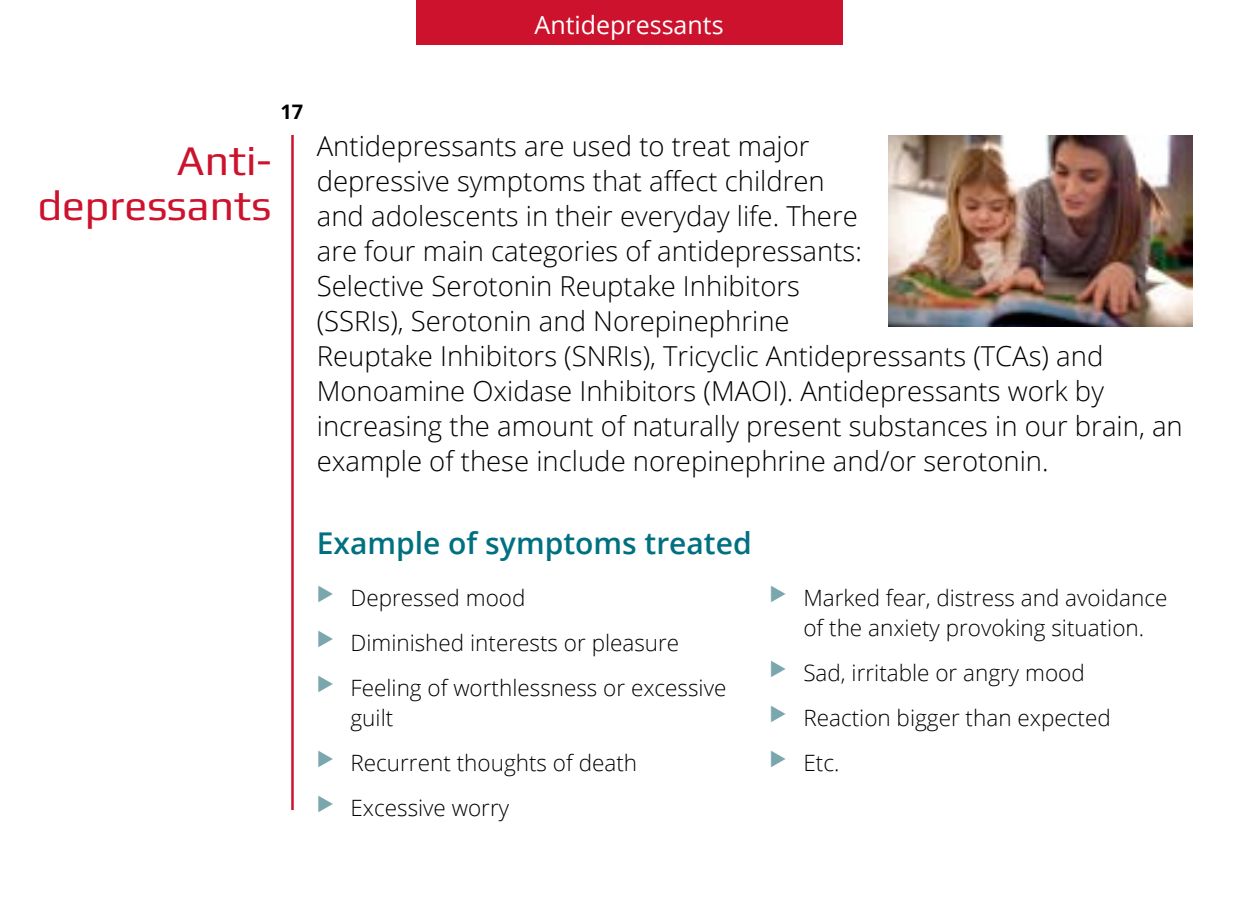
<style>
.page{position:relative;width:1260px;height:900px;background:#fff}
.page>*{position:absolute;margin:0;border:0;box-sizing:border-box;transform-origin:0 0}
.t1{font:42.5px/45px "Play";color:#cd122d;text-align:right}
.t2{font:600 30px "Open Sans";color:#007081}
.t3{font:300 27.5px/35px "Open Sans";color:#000}
.t4{font:25px "Open Sans";color:#fff}
.t5{font:300 22.5px/44.8px "Open Sans";color:#000}
.t6{font:700 20px "Open Sans";color:#000}
</style>
<div class="page">
<img style="left:889px;top:135px;width:303px;height:192px">
<div style="left:416px;top:0;width:426px;height:44px;background:#cd122d"></div>
<hr style="left:291px;top:135px;width:3px;height:675px;background:#cd122d">
<p class="t6" style="left:280px;top:98px;width:24px">17</p>
<p class="t4" style="left:535px;top:8px;width:191px">Antidepressants</p>
<h1 class="t1" style="left:38px;top:137px;width:235px">Anti&shy;depressants</h1>
<p class="t3" style="left:317px;top:128px;width:868px">Antidepressants are used to treat major<br>depressive symptoms that affect children<br>and adolescents in their everyday life. There<br>are four main categories of antidepressants:<br>Selective Serotonin Reuptake Inhibitors<br>(SSRIs), Serotonin and Norepinephrine<br>Reuptake Inhibitors (SNRIs), Tricyclic Antidepressants (TCAs) and Monoamine Oxidase Inhibitors (MAOI). Antidepressants work by increasing the amount of naturally present substances in our brain, an example of these include norepinephrine and/or serotonin.</p>
<p class="t2" style="left:317px;top:523px;width:436px">Example of symptoms treated</p>
<p class="t5" style="left:351px;top:575px;width:377px">Depressed mood<br>Diminished interests or pleasure<br>Feeling of worthlessness or excessive</p>
<p class="t5" style="left:351px;top:695px;width:288px">guilt<br>Recurrent thoughts of death<br>Excessive worry</p>
<p class="t5" style="left:803px;top:582px;width:366px;line-height:30px">Marked fear, distress and avoidance of the anxiety provoking situation.</p>
<p class="t5" style="left:803px;top:650px;width:309px">Sad, irritable or angry mood<br>Reaction bigger than expected<br>Etc.</p>
</div>
